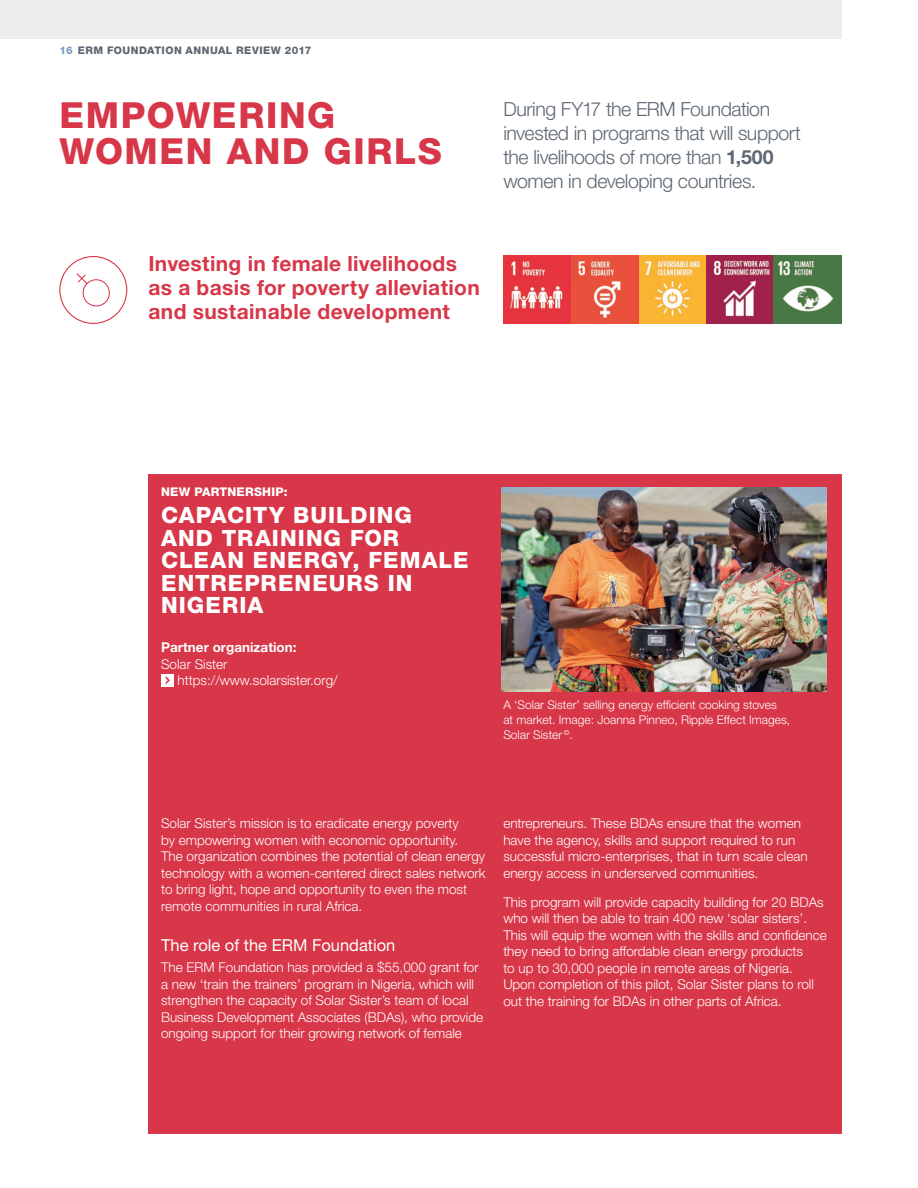
<style>
.page{position:relative;width:918px;height:1188px;background:#fff}
.page>*{position:absolute;margin:0;border:0;box-sizing:border-box;transform-origin:0 0}
.t1{font:800 36px/36px "Helvetica Neue LT Std";letter-spacing:.045em;color:#d73748}
.t2{font:800 22.5px/22.5px "Helvetica Neue LT Std";letter-spacing:.045em;color:#fff}
.t3{font:700 21px/24px "Helvetica Neue LT Std";letter-spacing:.015em;color:#d73748}
.t4{font:300 19.5px/24px "Helvetica Neue LT Std";letter-spacing:-.025em;color:#5d6771}
.t5{font:16.5px "Helvetica Neue LT Std";color:#fff}
.t6{font:300 13.5px/16.5px "Helvetica Neue LT Std";color:#fff}
.t7{font:700 13.5px "Helvetica Neue LT Std";color:#fff}
.t8{font:300 12px/15px "Helvetica Neue LT Std";color:#fff}
.t9{font:800 12px "Helvetica Neue LT Std";letter-spacing:.02em;color:#fff}
.t10{font:800 10.5px "Helvetica Neue LT Std";letter-spacing:.045em;color:#5d6771}
.s1{color:#7f9bc0}
.s2{font-weight:700}
</style>
<div class="page">
<div style="left:148px;top:475px;width:693px;height:659px;background:#d73748"></div>
<div style="left:161px;top:674px;width:13px;height:13px;background:#fff"></div>
<svg style="left:166px;top:676px;width:4px;height:8px"></svg>
<img style="left:501px;top:488px;width:326px;height:204px">
<img style="left:503px;top:256px;width:338px;height:68px">
<div style="left:59px;top:256px;width:68px;height:68px;background:#fff;border:1px solid #d73748;border-radius:50%"></div>
<svg style="left:77px;top:273px;width:33px;height:33px"></svg>
<div style="left:0;top:0;width:842px;height:38px;background:#ededef"></div>
<p class="t10" style="left:60px;top:44px;width:253px"><span class="s1">16</span> ERM FOUNDATION ANNUAL REVIEW 2017</p>
<h1 class="t1" style="left:60px;top:97px;width:384px">EMPOWERING<br>WOMEN AND GIRLS</h1>
<h3 class="t4" style="left:503px;top:97px;width:299px">During FY17 the ERM Foundation invested in programs that will support the livelihoods of more than <span class="s2">1,500 </span>women in developing countries.</h3>
<h3 class="t3" style="left:148px;top:251px;width:333px">Investing in female livelihoods as a basis for poverty alleviation and sustainable development</h3>
<p class="t9" style="left:161px;top:485px;width:128px">NEW PARTNERSHIP:</p>
<h2 class="t2" style="left:161px;top:504px;width:309px">CAPACITY BUILDING<br>AND TRAINING FOR<br>CLEAN ENERGY, FEMALE<br>ENTREPRENEURS IN<br>NIGERIA</h2>
<p class="t7" style="left:161px;top:639px;width:137px">Partner organization:</p>
<p class="t6" style="left:178px;top:655px;width:162px;text-indent:-17px">Solar Sister https://www.solarsister.org/</p>
<p class="t8" style="left:503px;top:697px;width:288px">A ‘Solar Sister’ selling energy efficient cooking stoves<br>at market. Image: Joanna Pinneo, Ripple Effect Images,<br>Solar Sister <sup>©</sup>.</p>
<p class="t6" style="left:161px;top:815px;width:326px">Solar Sister’s mission is to eradicate energy poverty<br>by empowering women with economic opportunity.<br>The organization combines the potential of clean energy technology with a women-centered direct sales network to bring light, hope and opportunity to even the most remote communities in rural Africa.</p>
<p class="t5" style="left:161px;top:936px;width:236px">The role of the ERM Foundation</p>
<p class="t6" style="left:161px;top:959px;width:324px">The ERM Foundation has provided a $55,000 grant for a new ‘train the trainers’ program in Nigeria, which will strengthen the capacity of Solar Sister’s team of local Business Development Associates (BDAs), who provide ongoing support for their growing network of female</p>
<p class="t6" style="left:503px;top:815px;width:306px">entrepreneurs. These BDAs ensure that the women have the agency, skills and support required to run successful micro-enterprises, that in turn scale clean energy access in underserved communities.</p>
<p class="t6" style="left:503px;top:894px;width:325px">This program will provide capacity building for 20 BDAs who will then be able to train 400 new ‘solar sisters’.<br>This will equip the women with the skills and confidence they need to bring affordable clean energy products<br>to up to 30,000 people in remote areas of Nigeria.<br>Upon completion of this pilot, Solar Sister plans to roll out the training for BDAs in other parts of Africa.</p>
</div>
